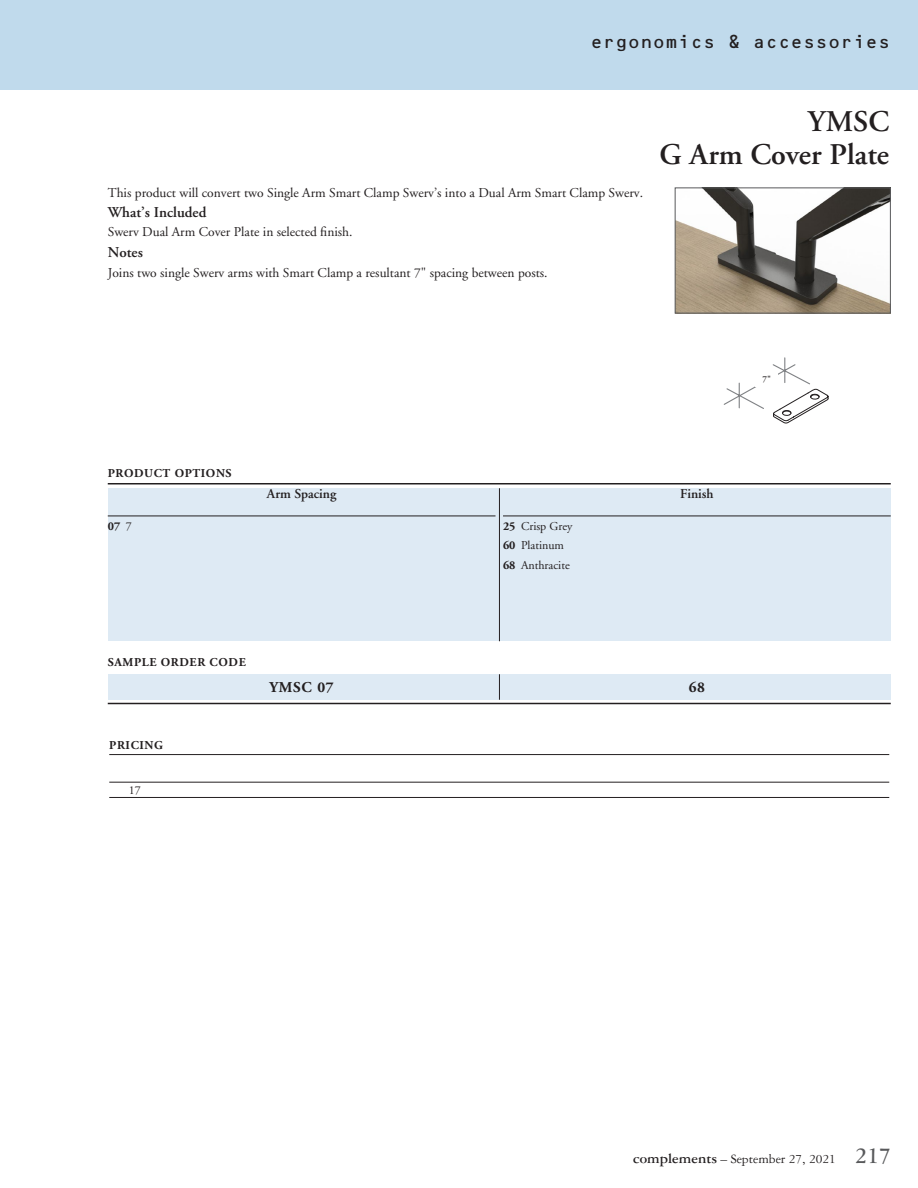
<style>
.page{position:relative;width:918px;height:1188px;background:#fff}
.page>*{position:absolute;margin:0;border:0;box-sizing:border-box;transform-origin:0 0}
.t1{font:600 30px/33px "Adobe Garamond";color:#231f20;text-align:right}
.t2{font:18px "OCRB";letter-spacing:-.025em;color:#231f20}
.t3{font:600 15px "Adobe Garamond";color:#231f20}
.t4{font:700 15px "Adobe Garamond";letter-spacing:.05em;color:#231f20}
.t5{font:13.5px "Adobe Garamond";color:#231f20}
.t6{font:13.5px "Garamond Three";color:#231f20}
.t7{font:600 13.5px "Adobe Garamond";color:#231f20}
.t8{font:700 12px "Adobe Garamond";letter-spacing:.05em;color:#231f20}
.t9{font:12px/19.5px "Adobe Garamond";color:#231f20}
.t10{font:600 9px "Adobe Garamond";color:#231f20}
.s1{font-weight:400}
.s2{font-weight:700}
.s3{font-weight:700;font-size:15px}
.s4{font-weight:700;font-size:24px;color:#58595b}
</style>
<div class="page">
<div style="left:0;top:0;width:918px;height:90px;background:#c0daec"></div>
<img style="left:677px;top:190px;width:212px;height:122px">
<div style="left:675px;top:188px;width:216px;height:126px;border:1px solid #58595b"></div>
<svg style="left:723px;top:357px;width:106px;height:67px"></svg>
<div style="left:755px;top:371px;width:23px;height:16px;background:#fff"></div>
<div style="left:108px;top:674px;width:783px;height:26px;background:#deeaf4"></div>
<div style="left:108px;top:488px;width:783px;height:153px;background:#deeaf4"></div>
<hr style="left:108px;top:516px;width:388px;height:1px;background:#231f20">
<hr style="left:503px;top:516px;width:388px;height:1px;background:#231f20">
<hr style="left:108px;top:483px;width:783px;height:1px;background:#231f20">
<hr style="left:108px;top:703px;width:783px;height:1px;background:#231f20">
<svg style="left:499px;top:674px;width:1px;height:26px"></svg>
<hr style="left:499px;top:488px;width:1px;height:153px;background:#231f20">
<hr style="left:109px;top:754px;width:780px;height:1px;background:#231f20">
<hr style="left:109px;top:782px;width:780px;height:1px;background:#231f20">
<hr style="left:109px;top:797px;width:780px;height:1px;background:#231f20">
<h2 class="t2" style="left:590px;top:32px;width:302px">ergonomics &amp; accessories</h2>
<p class="t5" style="left:108px;top:186px;width:537px">This product will convert two Single Arm Smart Clamp Swerv’s into a Dual Arm Smart Clamp Swerv.</p>
<p class="t3" style="left:108px;top:204px;width:100px">What’s Included</p>
<p class="t5" style="left:108px;top:225px;width:246px">Swerv Dual Arm Cover Plate in selected finish.</p>
<p class="t3" style="left:108px;top:244px;width:37px">Notes</p>
<p class="t5" style="left:108px;top:265px;width:441px">Joins two single Swerv arms with Smart Clamp a resultant 7" spacing between posts.</p>
<h1 class="t1" style="left:660px;top:106px;width:231px">YMSC<br>G Arm Cover Plate</h1>
<p class="t8" style="left:108px;top:466px;width:125px">PRODUCT OPTIONS</p>
<p class="t8" style="left:108px;top:519px;width:25px">07 <span class="s1">7</span></p>
<p class="t7" style="left:267px;top:486px;width:71px">Arm Spacing</p>
<p class="t8" style="left:108px;top:655px;width:140px">SAMPLE ORDER CODE</p>
<p class="t9" style="left:503px;top:516px;width:71px"><span class="s2">25</span> Crisp Grey<br><span class="s2">60</span> Platinum<br><span class="s2">68</span> Anthracite</p>
<p class="t7" style="left:680px;top:486px;width:35px">Finish</p>
<p class="t10" style="left:762px;top:375px;width:10px">7"</p>
<p class="t8" style="left:109px;top:739px;width:55px">PRICING</p>
<p class="t9" style="left:129px;top:781px;width:13px">17</p>
<p class="t4" style="left:270px;top:680px;width:66px">YMSC 07</p>
<p class="t4" style="left:689px;top:680px;width:18px">68</p>
<p class="t6" style="left:633px;top:1152px;width:259px"><span class="s3">complements</span> – September 27, 2021 <span class="s4">217</span></p>
</div>
